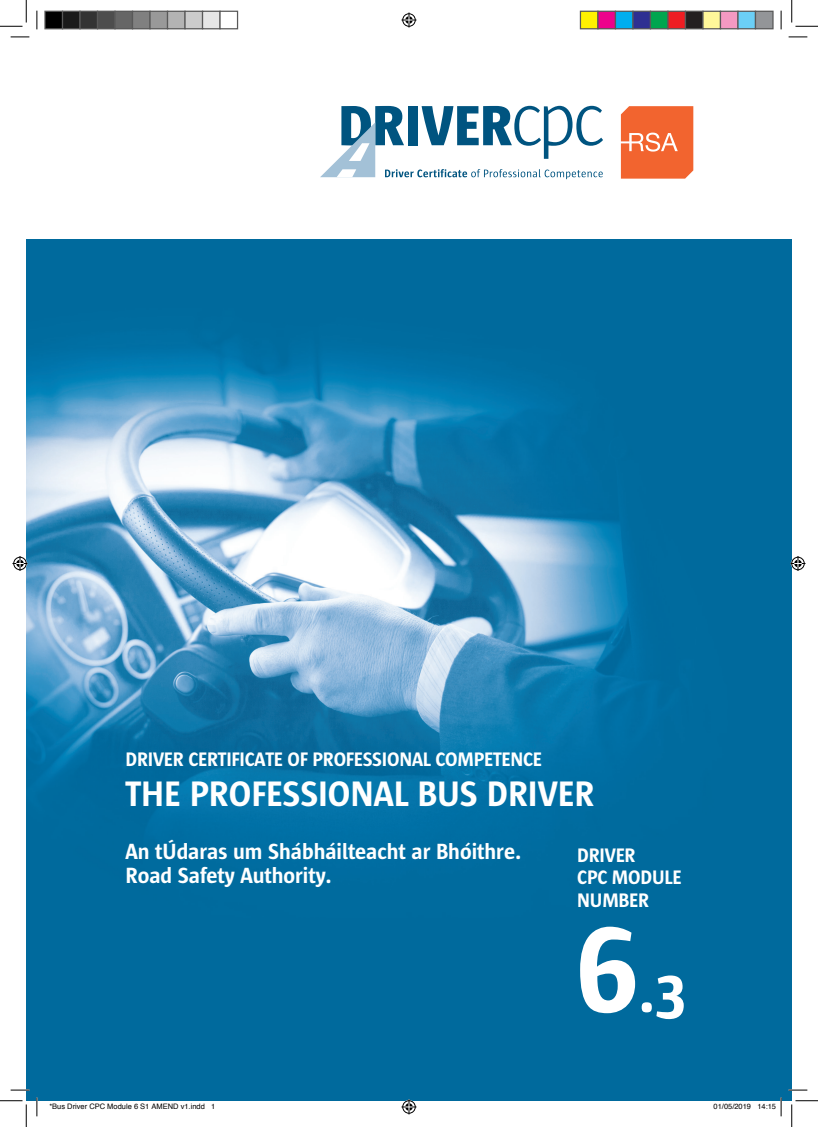
<style>
.page{position:relative;width:818px;height:1127px;background:#fff}
.page>*{position:absolute;margin:0;border:0;box-sizing:border-box;transform-origin:0 0}
.t1{font:600 62.5px "Sun Sans";color:#fff}
.t2{font:600 36.25px "Sun Sans";color:#fff}
.t3{font:600 22.5px/23.8px "Sun Sans";color:#fff}
.t4{font:600 20px/22.5px "Sun Sans";letter-spacing:-.01em;color:#fff}
.t5{font:7.5px "Helvetica";color:#000}
.s1{font-size:125px}
</style>
<div class="page">
<img style="left:26px;top:239px;width:766px;height:861px">
<svg style="left:320px;top:106px;width:283px;height:73px"></svg>
<svg style="left:621px;top:106px;width:72px;height:72px;background:#f2703f"></svg>
<svg style="left:11px;top:36px;width:18px;height:2px"></svg>
<svg style="left:788px;top:36px;width:19px;height:2px"></svg>
<svg style="left:11px;top:1088px;width:18px;height:2px"></svg>
<svg style="left:788px;top:1088px;width:19px;height:2px"></svg>
<svg style="left:36px;top:11px;width:2px;height:18px"></svg>
<svg style="left:36px;top:1097px;width:2px;height:18px"></svg>
<svg style="left:780px;top:11px;width:2px;height:18px"></svg>
<svg style="left:0;top:0;width:27px;height:27px"></svg>
<svg style="left:0;top:1100px;width:27px;height:26px"></svg>
<svg style="left:791px;top:0;width:27px;height:27px"></svg>
<svg style="left:791px;top:1100px;width:27px;height:26px"></svg>
<svg style="left:401px;top:13px;width:15px;height:15px"></svg>
<svg style="left:401px;top:1099px;width:15px;height:15px"></svg>
<svg style="left:13px;top:556px;width:15px;height:15px"></svg>
<svg style="left:790px;top:556px;width:15px;height:15px"></svg>
<div style="left:45px;top:11px;width:18px;height:18px;background:#000"></div>
<div style="left:44px;top:11px;width:19px;height:18px;border:1px solid #595959"></div>
<div style="left:63px;top:11px;width:17px;height:18px;background:#1a1a1a"></div>
<div style="left:62px;top:11px;width:19px;height:18px;border:1px solid #595959"></div>
<div style="left:80px;top:11px;width:18px;height:18px;background:#333"></div>
<div style="left:79px;top:11px;width:19px;height:18px;border:1px solid #595959"></div>
<div style="left:98px;top:11px;width:17px;height:18px;background:#4d4d4d"></div>
<div style="left:97px;top:11px;width:19px;height:18px;border:1px solid #595959"></div>
<div style="left:115px;top:11px;width:18px;height:18px;background:#666"></div>
<div style="left:114px;top:11px;width:19px;height:18px;border:1px solid #595959"></div>
<div style="left:133px;top:11px;width:17px;height:18px;background:#808080"></div>
<div style="left:132px;top:11px;width:19px;height:18px;border:1px solid #595959"></div>
<div style="left:150px;top:11px;width:18px;height:18px;background:#999"></div>
<div style="left:149px;top:11px;width:19px;height:18px;border:1px solid #595959"></div>
<div style="left:168px;top:11px;width:17px;height:18px;background:#b3b3b3"></div>
<div style="left:167px;top:11px;width:19px;height:18px;border:1px solid #595959"></div>
<div style="left:185px;top:11px;width:18px;height:18px;background:#ccc"></div>
<div style="left:184px;top:11px;width:19px;height:18px;border:1px solid #595959"></div>
<div style="left:203px;top:11px;width:17px;height:18px;background:#e6e6e6"></div>
<div style="left:202px;top:11px;width:19px;height:18px;border:1px solid #595959"></div>
<div style="left:219px;top:11px;width:19px;height:18px;border:1px solid #595959"></div>
<div style="left:580px;top:11px;width:18px;height:18px;background:#fff101"></div>
<div style="left:580px;top:11px;width:18px;height:18px;border:1px solid #595959"></div>
<div style="left:598px;top:11px;width:17px;height:18px;background:#ed028c"></div>
<div style="left:597px;top:11px;width:19px;height:18px;border:1px solid #595959"></div>
<div style="left:615px;top:11px;width:18px;height:18px;background:#00aeef"></div>
<div style="left:615px;top:11px;width:18px;height:18px;border:1px solid #595959"></div>
<div style="left:633px;top:11px;width:17px;height:18px;background:#2e3092"></div>
<div style="left:632px;top:11px;width:19px;height:18px;border:1px solid #595959"></div>
<div style="left:650px;top:11px;width:18px;height:18px;background:#00a54f"></div>
<div style="left:650px;top:11px;width:18px;height:18px;border:1px solid #595959"></div>
<div style="left:668px;top:11px;width:17px;height:18px;background:#ee1d23"></div>
<div style="left:667px;top:11px;width:19px;height:18px;border:1px solid #595959"></div>
<div style="left:685px;top:11px;width:18px;height:18px;background:#231f20"></div>
<div style="left:685px;top:11px;width:18px;height:18px;border:1px solid #595959"></div>
<div style="left:703px;top:11px;width:17px;height:18px;background:#fff79a"></div>
<div style="left:702px;top:11px;width:19px;height:18px;border:1px solid #595959"></div>
<div style="left:720px;top:11px;width:18px;height:18px;background:#f499c2"></div>
<div style="left:720px;top:11px;width:18px;height:18px;border:1px solid #595959"></div>
<div style="left:738px;top:11px;width:17px;height:18px;background:#6bcff6"></div>
<div style="left:737px;top:11px;width:19px;height:18px;border:1px solid #595959"></div>
<div style="left:755px;top:11px;width:18px;height:18px;background:#939598"></div>
<div style="left:755px;top:11px;width:18px;height:18px;border:1px solid #595959"></div>
<svg style="left:49px;top:1100px;width:156px;height:1px"></svg>
<svg style="left:757px;top:1097px;width:25px;height:18px"></svg>
<p class="t4" style="left:125px;top:747px;width:418px">DRIVER CERTIFICATE OF PROFESSIONAL COMPETENCE</p>
<h2 class="t2" style="left:125px;top:774px;width:470px">THE PROFESSIONAL BUS DRIVER</h2>
<p class="t3" style="left:125px;top:839px;width:397px">An tÚdaras um Shábháilteacht ar Bhóithre.<br>Road Safety Authority.</p>
<p class="t4" style="left:577px;top:843px;width:106px">DRIVER<br>CPC MODULE<br>NUMBER</p>
<h1 class="t1" style="left:575px;top:957px;width:113px"><span class="s1">6</span>.3</h1>
<p class="t5" style="left:49px;top:1100px;width:167px">*Bus Driver CPC Module 6 S1 AMEND v1.indd 1</p>
<p class="t5" style="left:713px;top:1100px;width:64px">01/05/2019 14:15</p>
</div>
